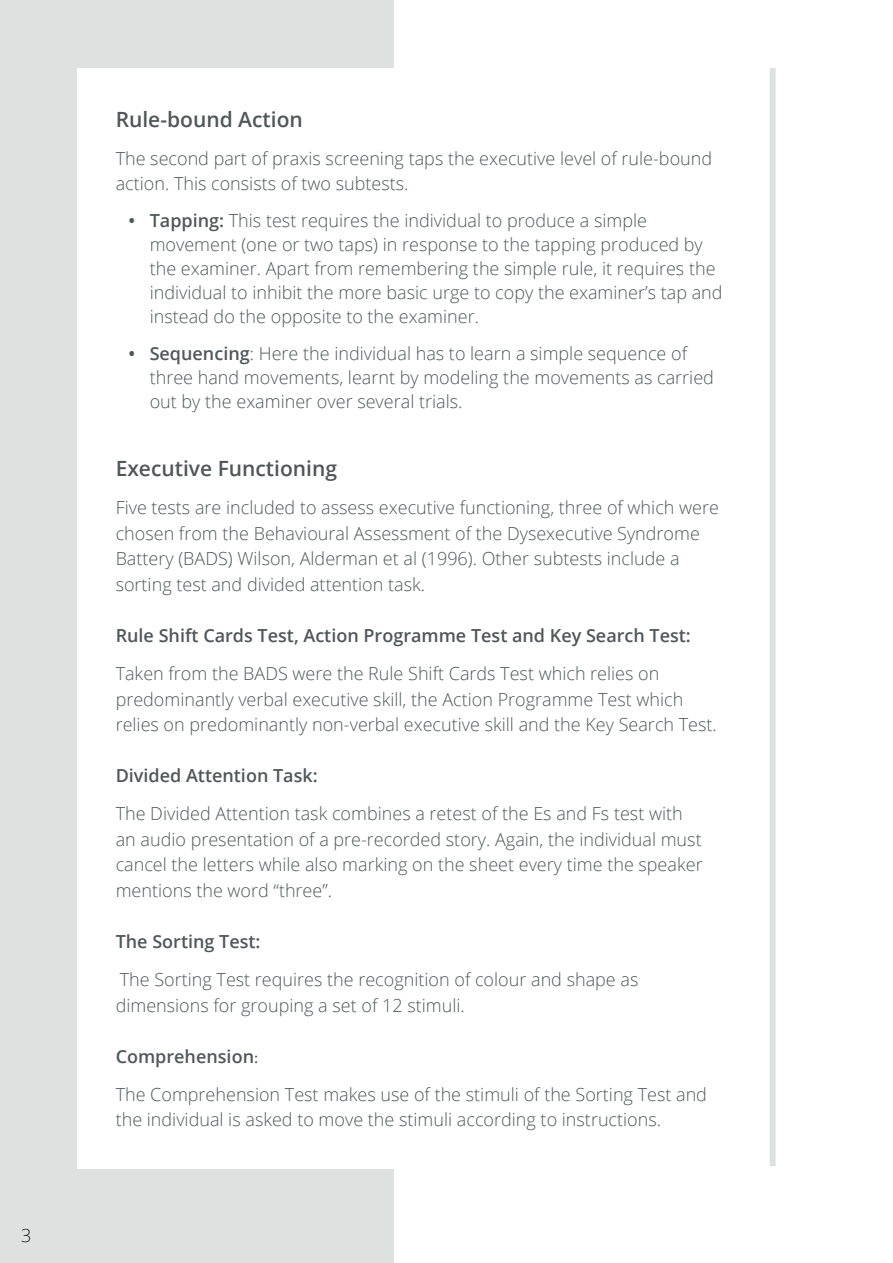
<style>
.page{position:relative;width:893px;height:1263px;background:#fff}
.page>*{position:absolute;margin:0;border:0;box-sizing:border-box;transform-origin:0 0}
.Body_Text{font:600 21px "Open Sans";color:#505759}
.Body_Text-2{font:300 18px/25.5px "Open Sans";color:#505759}
.Body_Bullet{font:300 18px/24px "Open Sans";color:#505759}
.Body_Text-3{font:600 18px "Open Sans";color:#505759}
.t1{font:300 18px "Open Sans";color:#231f20}
.s1{font-weight:600}
.s2{font-family:"Minion Pro";font-weight:400}
</style>
<div class="page">
<div style="left:0;top:0;width:394px;height:1263px;background:#dfe1e1"></div>
<div style="left:77px;top:68px;width:691px;height:1101px;background:#fff"></div>
<div style="left:770px;top:68px;width:6px;height:1098px;background:#dfe1e1"></div>
<p class="t1" style="left:21px;top:1223px;width:12px">3</p>
<p class="Body_Text" style="left:116px;top:105px;width:189px">Rule-bound Action</p>
<p class="Body_Text-2" style="left:116px;top:145px;width:598px">The second part of praxis screening taps the executive level of rule-bound action. This consists of two subtests.</p>
<p class="Body_Bullet" style="left:150px;top:208px;width:574px;text-indent:-21px"><span class="s1">• Tapping:</span> This test requires the individual to produce a simple movement (one or two taps) in response to the tapping produced by the examiner. Apart from remembering the simple rule, it requires the individual to inhibit the more basic urge to copy the examiner’s tap and instead do the opposite to the examiner.</p>
<p class="Body_Bullet" style="left:150px;top:341px;width:566px;text-indent:-21px"><span class="s1">• Sequencing</span>: Here the individual has to learn a simple sequence of three hand movements, learnt by modeling the movements as carried out by the examiner over several trials.</p>
<p class="Body_Text" style="left:116px;top:454px;width:223px">Executive Functioning</p>
<p class="Body_Text-2" style="left:116px;top:494px;width:605px">Five tests are included to assess executive functioning, three of which were chosen from the Behavioural Assessment of the Dysexecutive Syndrome Battery (BADS) Wilson, Alderman et al (1996). Other subtests include a sorting test and divided attention task.</p>
<p class="Body_Text-3" style="left:116px;top:623px;width:577px">Rule Shift Cards Test, Action Programme Test and Key Search Test:</p>
<p class="Body_Text-2" style="left:116px;top:660px;width:603px">Taken from the BADS were the Rule Shift Cards Test which relies on predominantly verbal executive skill, the Action Programme Test which relies on predominantly non-verbal executive skill and the Key Search Test.</p>
<p class="Body_Text-3" style="left:116px;top:763px;width:204px">Divided Attention Task:</p>
<p class="Body_Text-2" style="left:116px;top:800px;width:588px">The Divided Attention task combines a retest of the Es and Fs test with an audio presentation of a pre-recorded story. Again, the individual must cancel the letters while also marking on the sheet every time the speaker mentions the word “three”.</p>
<p class="Body_Text-3" style="left:116px;top:929px;width:146px">The Sorting Test:</p>
<p class="Body_Text-2" style="left:116px;top:966px;width:524px">The Sorting Test requires the recognition of colour and shape as dimensions for grouping a set of 12 stimuli.</p>
<p class="Body_Text-3" style="left:116px;top:1044px;width:144px">Comprehension<span class="s2">:</span></p>
<p class="Body_Text-2" style="left:116px;top:1081px;width:593px">The Comprehension Test makes use of the stimuli of the Sorting Test and the individual is asked to move the stimuli according to instructions.</p>
</div>
